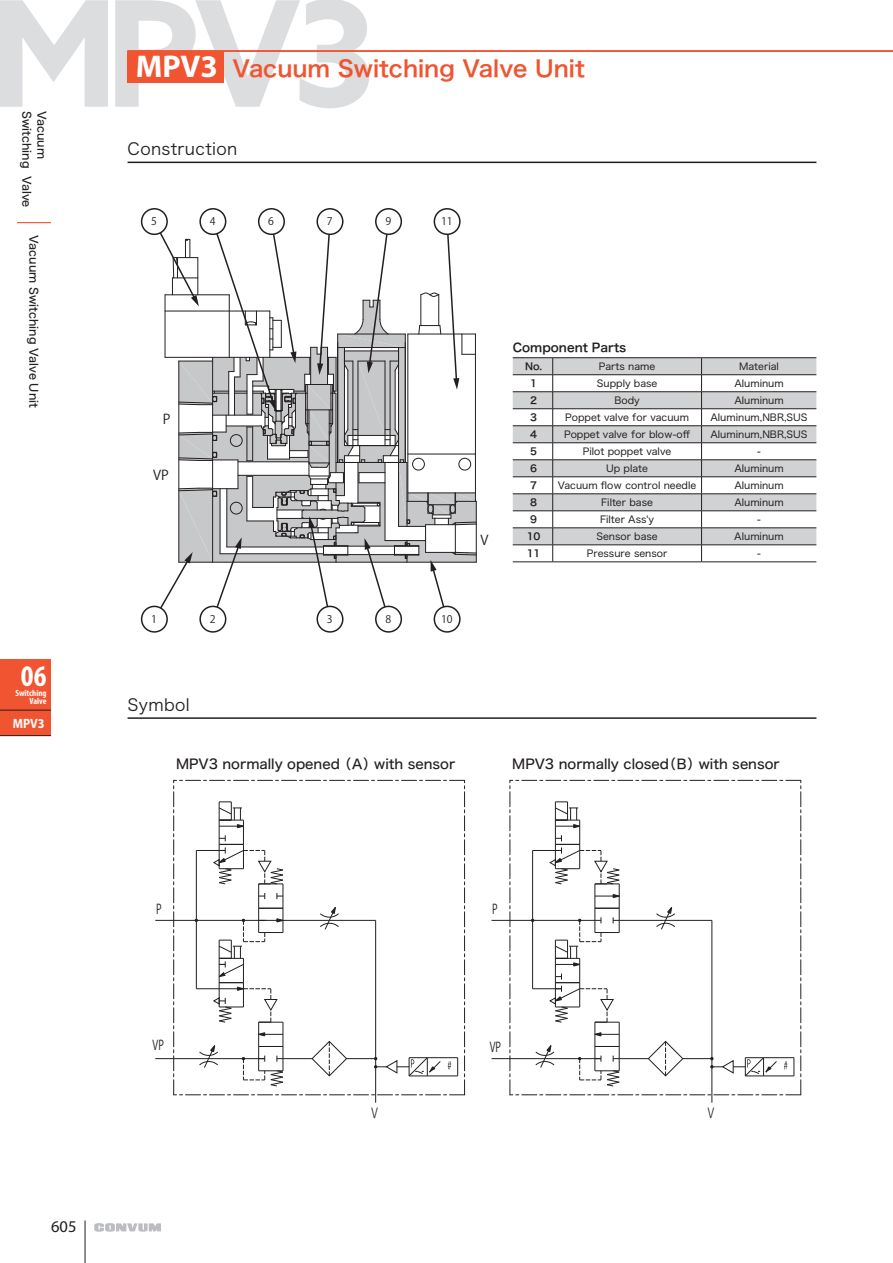
<style>
.page{position:relative;width:893px;height:1263px;background:#fff}
.page>*{position:absolute;margin:0;border:0;box-sizing:border-box;transform-origin:0 0}
.t1{font:700 31.5px "Myriad Pro";color:#fff}
.t2{font:700 condensed 30px "Myriad Pro";color:#fff}
.t3{font:22.5px "Hiragino Sans W6";color:#f05430}
.t4{font:16.5px "Hiragino Sans W3";letter-spacing:.02em;color:#231f20}
.t5{font:16.5px "Myriad Pro";color:#231f20}
.t6{font:13.5px "Hiragino Sans W5";color:#231f20}
.t7{font:13.5px "Koz Go Pro";color:#231f20;scale:.72 1}
.t8{font:700 13.5px "Myriad Pro";color:#fff;scale:.9 1}
.t9{font:13.5px "Koz Go Pro";color:#231f20}
.t10{font:12px "Hiragino Sans W6";color:#231f20}
.t11{font:11.4px "Hiragino Sans W5";color:#231f20}
.t12{font:10.5px "Koz Go Pro";color:#231f20}
.t13{font:9.75px "Hiragino Sans W4";color:#231f20}
.t14{font:9.75px "Hiragino Sans W6";color:#231f20}
.t15{font:700 condensed 9px/7.5px "Myriad Pro";color:#fff;text-align:right}
.s1{font-family:"Myriad Pro";font-weight:700;font-size:31.5px;color:#fff}
</style>
<div class="page">
<div style="left:0;top:710px;width:51px;height:26px;background:#f05430"></div>
<div style="left:0;top:659px;width:51px;height:51px;background:#f05430"></div>
<hr style="left:0;top:710px;width:51px;height:1px;background:#231f20">
<hr style="left:0;top:735px;width:51px;height:1px;background:#231f20">
<svg style="left:94px;top:1223px;width:67px;height:9px"></svg>
<svg style="left:0;top:0;width:108px;height:107px"></svg>
<svg style="left:115px;top:0;width:254px;height:108px"></svg>
<hr style="left:127px;top:50px;width:766px;height:2px;background:#f05430">
<div style="left:127px;top:51px;width:97px;height:32px;background:#f05430"></div>
<hr style="left:17px;top:222px;width:34px;height:1px;background:#f05430">
<hr style="left:85px;top:1220px;width:1px;height:43px;background:#231f20">
<hr style="left:128px;top:162px;width:688px;height:1px;background:#231f20">
<svg style="left:513px;top:358px;width:303px;height:187px;fill:#d1d2d4"></svg>
<hr style="left:513px;top:357px;width:40px;height:1px;background:#231f20">
<hr style="left:553px;top:357px;width:149px;height:1px;background:#231f20">
<hr style="left:702px;top:357px;width:114px;height:1px;background:#231f20">
<hr style="left:513px;top:374px;width:40px;height:1px;background:#231f20">
<hr style="left:553px;top:374px;width:149px;height:1px;background:#231f20">
<hr style="left:702px;top:374px;width:114px;height:1px;background:#231f20">
<hr style="left:513px;top:391px;width:40px;height:1px;background:#231f20">
<hr style="left:553px;top:391px;width:149px;height:1px;background:#231f20">
<hr style="left:702px;top:391px;width:114px;height:1px;background:#231f20">
<hr style="left:513px;top:408px;width:40px;height:1px;background:#231f20">
<hr style="left:553px;top:408px;width:149px;height:1px;background:#231f20">
<hr style="left:702px;top:408px;width:114px;height:1px;background:#231f20">
<hr style="left:513px;top:425px;width:40px;height:1px;background:#231f20">
<hr style="left:553px;top:425px;width:149px;height:1px;background:#231f20">
<hr style="left:702px;top:425px;width:114px;height:1px;background:#231f20">
<hr style="left:513px;top:442px;width:40px;height:1px;background:#231f20">
<hr style="left:553px;top:442px;width:149px;height:1px;background:#231f20">
<hr style="left:702px;top:442px;width:114px;height:1px;background:#231f20">
<hr style="left:513px;top:459px;width:40px;height:1px;background:#231f20">
<hr style="left:553px;top:459px;width:149px;height:1px;background:#231f20">
<hr style="left:702px;top:459px;width:114px;height:1px;background:#231f20">
<hr style="left:513px;top:476px;width:40px;height:1px;background:#231f20">
<hr style="left:553px;top:476px;width:149px;height:1px;background:#231f20">
<hr style="left:702px;top:476px;width:114px;height:1px;background:#231f20">
<hr style="left:513px;top:493px;width:40px;height:1px;background:#231f20">
<hr style="left:553px;top:493px;width:149px;height:1px;background:#231f20">
<hr style="left:702px;top:493px;width:114px;height:1px;background:#231f20">
<hr style="left:513px;top:511px;width:40px;height:1px;background:#231f20">
<hr style="left:553px;top:511px;width:149px;height:1px;background:#231f20">
<hr style="left:702px;top:511px;width:114px;height:1px;background:#231f20">
<hr style="left:513px;top:528px;width:40px;height:1px;background:#231f20">
<hr style="left:553px;top:528px;width:149px;height:1px;background:#231f20">
<hr style="left:702px;top:528px;width:114px;height:1px;background:#231f20">
<hr style="left:513px;top:545px;width:40px;height:1px;background:#231f20">
<hr style="left:553px;top:545px;width:149px;height:1px;background:#231f20">
<hr style="left:702px;top:545px;width:114px;height:1px;background:#231f20">
<hr style="left:513px;top:562px;width:40px;height:1px;background:#231f20">
<hr style="left:553px;top:562px;width:149px;height:1px;background:#231f20">
<hr style="left:702px;top:562px;width:114px;height:1px;background:#231f20">
<svg style="left:552px;top:358px;width:1px;height:204px"></svg>
<svg style="left:701px;top:358px;width:1px;height:204px"></svg>
<hr style="left:375px;top:920px;width:1px;height:183px;background:#231f20">
<hr style="left:155px;top:1058px;width:110px;height:1px;background:#231f20">
<hr style="left:155px;top:920px;width:41px;height:1px;background:#231f20">
<hr style="left:491px;top:920px;width:42px;height:1px;background:#231f20">
<hr style="left:491px;top:1058px;width:110px;height:1px;background:#231f20">
<hr style="left:711px;top:920px;width:1px;height:183px;background:#231f20">
<svg style="left:510px;top:780px;width:291px;height:315px"></svg>
<svg style="left:173px;top:780px;width:292px;height:315px"></svg>
<hr style="left:128px;top:717px;width:688px;height:2px;background:#231f20">
<div style="left:141px;top:208px;width:27px;height:27px;border:2px solid #231f20;border-radius:50%"></div>
<div style="left:199px;top:208px;width:27px;height:27px;border:2px solid #231f20;border-radius:50%"></div>
<div style="left:258px;top:208px;width:27px;height:27px;border:2px solid #231f20;border-radius:50%"></div>
<div style="left:316px;top:208px;width:27px;height:27px;border:2px solid #231f20;border-radius:50%"></div>
<div style="left:375px;top:208px;width:27px;height:27px;border:2px solid #231f20;border-radius:50%"></div>
<div style="left:434px;top:208px;width:27px;height:27px;border:2px solid #231f20;border-radius:50%"></div>
<div style="left:141px;top:606px;width:27px;height:27px;border:2px solid #231f20;border-radius:50%"></div>
<div style="left:199px;top:606px;width:27px;height:27px;border:2px solid #231f20;border-radius:50%"></div>
<div style="left:316px;top:606px;width:27px;height:27px;border:2px solid #231f20;border-radius:50%"></div>
<div style="left:375px;top:606px;width:27px;height:27px;border:2px solid #231f20;border-radius:50%"></div>
<svg style="left:152px;top:219px;width:325px;height:402px"></svg>
<div style="left:434px;top:606px;width:26px;height:26px;background:#fff;border-radius:50%"></div>
<div style="left:434px;top:606px;width:27px;height:27px;border:2px solid #231f20;border-radius:50%"></div>
<p class="t11" style="left:37px;top:111px;width:98px;rotate:90deg">Switching Valve</p>
<p class="t11" style="left:52px;top:111px;width:49px;rotate:90deg">Vacuum</p>
<p class="t11" style="left:44px;top:235px;width:174px;rotate:90deg">Vacuum Switching Valve Unit</p>
<h2 class="t2" style="left:21px;top:657px;width:27px">06</h2>
<h3 class="t8" style="left:13px;top:715px;width:37px">MPV3</h3>
<p class="t15" style="left:16px;top:689px;width:32px">Switching<br>Valve</p>
<h3 class="t5" style="left:51px;top:1216px;width:27px">605</h3>
<h3 class="t3" style="left:136px;top:48px;width:451px"><span class="s1">MP 3</span> Vacuum Switching Valve Unit</h3>
<h1 class="t1" style="left:136px;top:46px;width:65px">HDV</h1>
<h3 class="t4" style="left:128px;top:134px;width:111px">Construction</h3>
<p class="t12" style="left:151px;top:215px;width:7px">5</p>
<p class="t12" style="left:210px;top:215px;width:7px">4</p>
<p class="t12" style="left:268px;top:215px;width:7px">6</p>
<p class="t12" style="left:327px;top:215px;width:7px">7</p>
<p class="t12" style="left:385px;top:215px;width:7px">9</p>
<p class="t12" style="left:441px;top:215px;width:13px">11</p>
<h3 class="t9" style="left:163px;top:410px;width:9px">P</h3>
<h3 class="t9" style="left:153px;top:466px;width:17px">VP</h3>
<p class="t12" style="left:151px;top:612px;width:7px">1</p>
<p class="t12" style="left:210px;top:612px;width:7px">2</p>
<p class="t12" style="left:327px;top:612px;width:7px">3</p>
<p class="t12" style="left:385px;top:612px;width:7px">8</p>
<p class="t12" style="left:441px;top:612px;width:13px">10</p>
<h3 class="t9" style="left:481px;top:532px;width:10px">V</h3>
<p class="t10" style="left:513px;top:336px;width:115px">Component Parts</p>
<p class="t14" style="left:525px;top:357px;width:19px">No.</p>
<p class="t13" style="left:599px;top:358px;width:58px">Parts name</p>
<p class="t13" style="left:739px;top:358px;width:41px">Material</p>
<p class="t14" style="left:530px;top:374px;width:8px">1</p>
<p class="t13" style="left:597px;top:375px;width:62px">Supply base</p>
<p class="t13" style="left:734px;top:375px;width:51px">Aluminum</p>
<p class="t14" style="left:530px;top:391px;width:8px">2</p>
<p class="t13" style="left:614px;top:392px;width:27px">Body</p>
<p class="t13" style="left:734px;top:392px;width:51px">Aluminum</p>
<p class="t14" style="left:530px;top:408px;width:8px">3</p>
<p class="t13" style="left:565px;top:409px;width:125px">Poppet valve for vacuum</p>
<p class="t13" style="left:710px;top:409px;width:99px">Aluminum,NBR,SUS</p>
<p class="t14" style="left:530px;top:425px;width:8px">4</p>
<p class="t13" style="left:564px;top:426px;width:128px">Poppet valve for blow-off</p>
<p class="t13" style="left:710px;top:426px;width:99px">Aluminum,NBR,SUS</p>
<p class="t14" style="left:530px;top:442px;width:8px">5</p>
<p class="t13" style="left:583px;top:443px;width:90px">Pilot poppet valve</p>
<p class="t13" style="left:757px;top:443px;width:5px">-</p>
<p class="t14" style="left:530px;top:459px;width:8px">6</p>
<p class="t13" style="left:606px;top:460px;width:43px">Up plate</p>
<p class="t13" style="left:734px;top:460px;width:51px">Aluminum</p>
<p class="t14" style="left:530px;top:476px;width:8px">7</p>
<p class="t13" style="left:558px;top:477px;width:140px">Vacuum flow control needle</p>
<p class="t13" style="left:734px;top:477px;width:51px">Aluminum</p>
<p class="t14" style="left:530px;top:493px;width:8px">8</p>
<p class="t13" style="left:601px;top:494px;width:53px">Filter base</p>
<p class="t13" style="left:734px;top:494px;width:51px">Aluminum</p>
<p class="t14" style="left:530px;top:510px;width:8px">9</p>
<p class="t13" style="left:600px;top:511px;width:56px">Filter Ass'y</p>
<p class="t13" style="left:757px;top:511px;width:5px">-</p>
<p class="t14" style="left:527px;top:527px;width:15px">10</p>
<p class="t13" style="left:596px;top:528px;width:63px">Sensor base</p>
<p class="t13" style="left:734px;top:528px;width:51px">Aluminum</p>
<p class="t14" style="left:527px;top:544px;width:15px">11</p>
<p class="t13" style="left:587px;top:545px;width:82px">Pressure sensor</p>
<p class="t13" style="left:757px;top:545px;width:5px">-</p>
<h3 class="t4" style="left:128px;top:690px;width:63px">Symbol</h3>
<h3 class="t6" style="left:176px;top:751px;width:281px">MPV3 normally opened （Ａ）with sensor</h3>
<h3 class="t6" style="left:512px;top:751px;width:269px">MPV3 normally closed（Ｂ）with sensor</h3>
<h3 class="t7" style="left:156px;top:900px;width:9px">P</h3>
<h3 class="t7" style="left:492px;top:900px;width:9px">P</h3>
<h3 class="t7" style="left:153px;top:1036px;width:17px">VP</h3>
<h3 class="t7" style="left:490px;top:1038px;width:17px">VP</h3>
<h3 class="t7" style="left:370px;top:1104px;width:15px">Ｖ</h3>
<h3 class="t7" style="left:706px;top:1104px;width:15px">Ｖ</h3>
</div>
